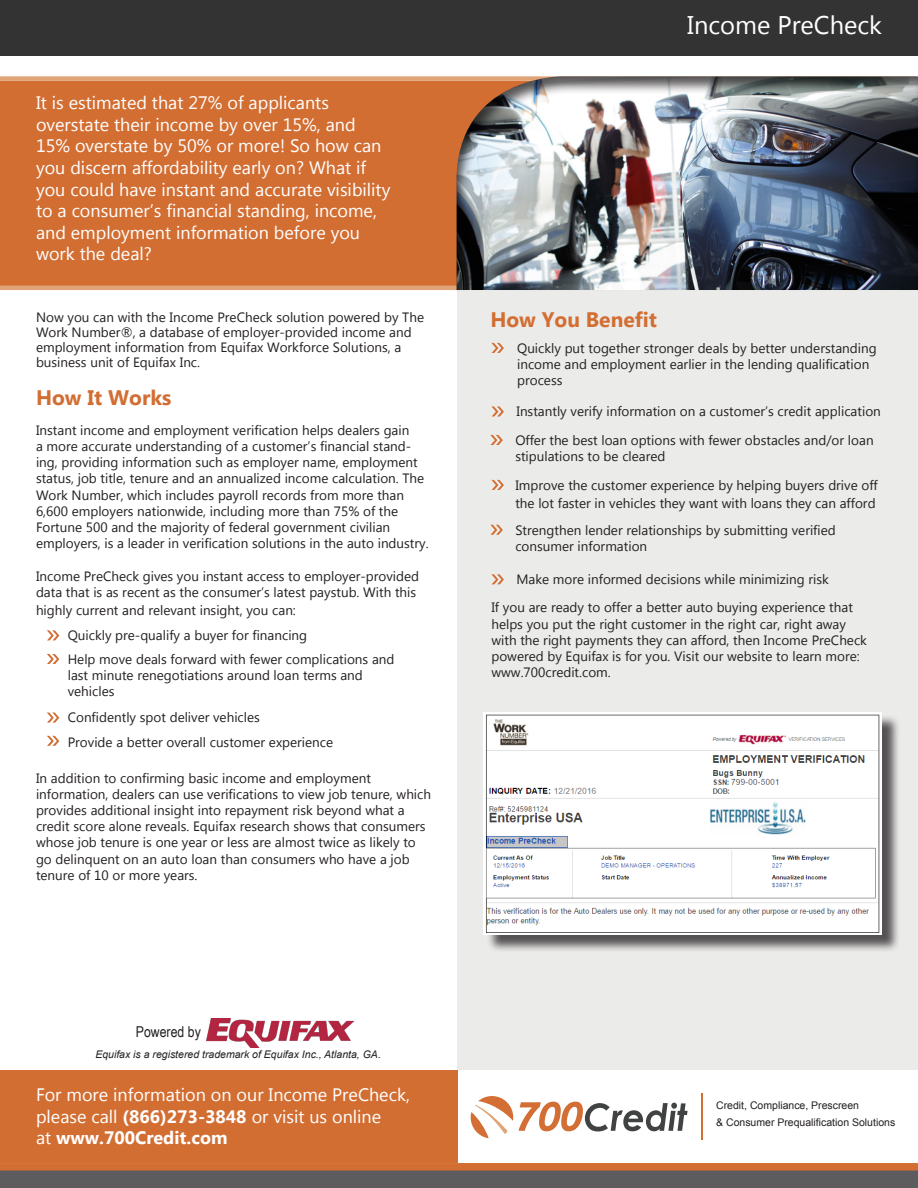
<style>
.page{position:relative;width:918px;height:1188px;background:#fff}
.page>*{position:absolute;margin:0;border:0;box-sizing:border-box;transform-origin:0 0}
.t1{font:25.5px "Lao UI";color:#fff}
.t2{font:700 21px "Lao UI";color:#d36e33}
.t3{font:18px/21.6px "Lao UI";color:#fff}
.t4{font:700 18px "Lao UI";color:#fff}
.t5{font:15px "Arial Narrow";color:#231f20}
.t6{font:13.5px/16.2px "Lao UI";color:#231f20}
.t7{font:10.5px "Arial";color:#231f20}
.t8{font:italic 10.5px "Arial";color:#231f20}
.s1{font-weight:700}
.s2{font-weight:400}
</style>
<div class="page">
<div style="left:0;top:0;width:918px;height:55px;background:#333"></div>
<div style="left:0;top:81px;width:918px;height:207px;background:#d36e33"></div>
<div style="left:457px;top:283px;width:461px;height:787px;background:#ebebea"></div>
<div style="left:0;top:1070px;width:457px;height:93px;background:#d36e33"></div>
<div style="left:0;top:1171px;width:918px;height:17px;background:#5c5c5f"></div>
<div style="left:0;top:1163px;width:918px;height:8px;background:#d36e33"></div>
<svg style="left:519px;top:1102px;width:169px;height:29px"></svg>
<svg style="left:471px;top:1096px;width:42px;height:42px"></svg>
<hr style="left:701px;top:1093px;width:2px;height:47px;background:#d36e33">
<svg style="left:490px;top:435px;width:13px;height:10px"></svg>
<svg style="left:491px;top:406px;width:13px;height:11px"></svg>
<svg style="left:491px;top:343px;width:13px;height:10px"></svg>
<svg style="left:491px;top:480px;width:13px;height:10px"></svg>
<svg style="left:490px;top:525px;width:13px;height:10px"></svg>
<svg style="left:491px;top:574px;width:13px;height:10px"></svg>
<svg style="left:47px;top:630px;width:12px;height:10px"></svg>
<svg style="left:47px;top:654px;width:12px;height:10px"></svg>
<svg style="left:47px;top:713px;width:12px;height:10px"></svg>
<svg style="left:47px;top:736px;width:12px;height:10px"></svg>
<div style="left:0;top:76px;width:916px;height:5px;background:#e0a376"></div>
<hr style="left:0;top:286px;width:918px;height:4px;background:#e0a376">
<div style="left:454px;top:76px;width:464px;height:216px;background:#231f20;opacity:.75"></div>
<img style="left:206px;top:1018px;width:147px;height:29px">
<div style="left:486px;top:714px;width:415px;height:239px;background:#231f20;opacity:.75"></div>
<img style="left:484px;top:712px;width:398px;height:222px">
<p class="t3" style="left:36px;top:91px;width:295px">It is estimated that 27% of applicants</p>
<p class="t3" style="left:36px;top:113px;width:321px">overstate their income by over 15%, and</p>
<p class="t3" style="left:36px;top:134px;width:347px">15% overstate by 50% or more! So how can</p>
<p class="t3" style="left:36px;top:156px;width:332px">you discern affordability early on? What if</p>
<p class="t3" style="left:36px;top:178px;width:356px">you could have instant and accurate visibility</p>
<p class="t3" style="left:36px;top:199px;width:342px">to a consumer’s financial standing, income,</p>
<p class="t3" style="left:36px;top:221px;width:326px">and employment information before you</p>
<p class="t3" style="left:36px;top:242px;width:117px">work the deal?</p>
<p class="t6" style="left:36px;top:309px;width:390px;line-height:15px">Now you can with the Income PreCheck solution powered by The Work Number®, a database of employer-provided income and employment information from Equifax Workforce Solutions, a business unit of Equifax Inc.</p>
<p class="t2" style="left:36px;top:383px;width:137px">How It Works</p>
<p class="t6" style="left:36px;top:421px;width:390px">Instant income and employment verification helps dealers gain<br>a more accurate understanding of a customer’s financial stand&shy;ing, providing information such as employer name, employment status, job title, tenure and an annualized income calculation. The Work Number, which includes payroll records from more than 6,600 employers nationwide, including more than 75% of the</p>
<p class="t6" style="left:36px;top:519px;width:356px">Fortune 500 and the majority of federal government civilian</p>
<p class="t6" style="left:36px;top:535px;width:394px">employers, is a leader in verification solutions in the auto industry.</p>
<p class="t6" style="left:36px;top:567px;width:385px">Income PreCheck gives you instant access to employer-provided data that is as recent as the consumer’s latest paystub. With this</p>
<p class="t6" style="left:36px;top:601px;width:261px">highly current and relevant insight, you can:</p>
<p class="t6" style="left:68px;top:627px;width:241px">Quickly pre-qualify a buyer for financing</p>
<p class="t6" style="left:68px;top:650px;width:328px">Help move deals forward with fewer complications and last minute renegotiations around loan terms and</p>
<p class="t6" style="left:68px;top:683px;width:48px">vehicles</p>
<p class="t6" style="left:68px;top:709px;width:194px">Confidently spot deliver vehicles</p>
<p class="t6" style="left:68px;top:733px;width:267px">Provide a better overall customer experience</p>
<p class="t6" style="left:36px;top:769px;width:336px">In addition to confirming basic income and employment</p>
<p class="t6" style="left:36px;top:785px;width:397px">information, dealers can use verifications to view job tenure, which provides additional insight into repayment risk beyond what a credit score alone reveals. Equifax research shows that consumers whose job tenure is one year or less are almost twice as likely to go delinquent on an auto loan than consumers who have a job tenure of 10 or more years.</p>
<p class="t5" style="left:136px;top:1020px;width:66px">Powered by</p>
<p class="t8" style="left:95px;top:1048px;width:287px">Equifax is a registered trademark of Equifax Inc., Atlanta, GA.</p>
<p class="t3" style="left:36px;top:1083px;width:375px">For more information on our Income PreCheck, please call <span class="s1">(866)273-3848</span> or visit us online</p>
<p class="t4" style="left:36px;top:1126px;width:193px"><span class="s2">at</span> www.700Credit.com</p>
<p class="t1" style="left:687px;top:8px;width:196px">Income PreCheck</p>
<p class="t2" style="left:490px;top:306px;width:168px">How You Benefit</p>
<p class="t6" style="left:517px;top:339px;width:361px">Quickly put together stronger deals by better understanding income and employment earlier in the lending qualification process</p>
<p class="t6" style="left:516px;top:403px;width:366px">Instantly verify information on a customer’s credit application</p>
<p class="t6" style="left:515px;top:431px;width:360px">Offer the best loan options with fewer obstacles and/or loan stipulations to be cleared</p>
<p class="t6" style="left:515px;top:475px;width:364px;line-height:18px">Improve the customer experience by helping buyers drive off the lot faster in vehicles they want with loans they can afford</p>
<p class="t6" style="left:515px;top:521px;width:322px">Strengthen lender relationships by submitting verified</p>
<p class="t6" style="left:515px;top:537px;width:133px">consumer information</p>
<p class="t6" style="left:516px;top:571px;width:314px">Make more informed decisions while minimizing risk</p>
<p class="t6" style="left:491px;top:599px;width:377px">If you are ready to offer a better auto buying experience that helps you put the right customer in the right car, right away with the right payments they can afford, then Income PreCheck powered by Equifax is for you. Visit our website to learn more: www.700credit.com.</p>
<p class="t7" style="left:716px;top:1099px;width:144px">Credit, Compliance, Prescreen</p>
<p class="t7" style="left:716px;top:1115px;width:181px">&amp; Consumer Prequalification Solutions</p>
</div>
